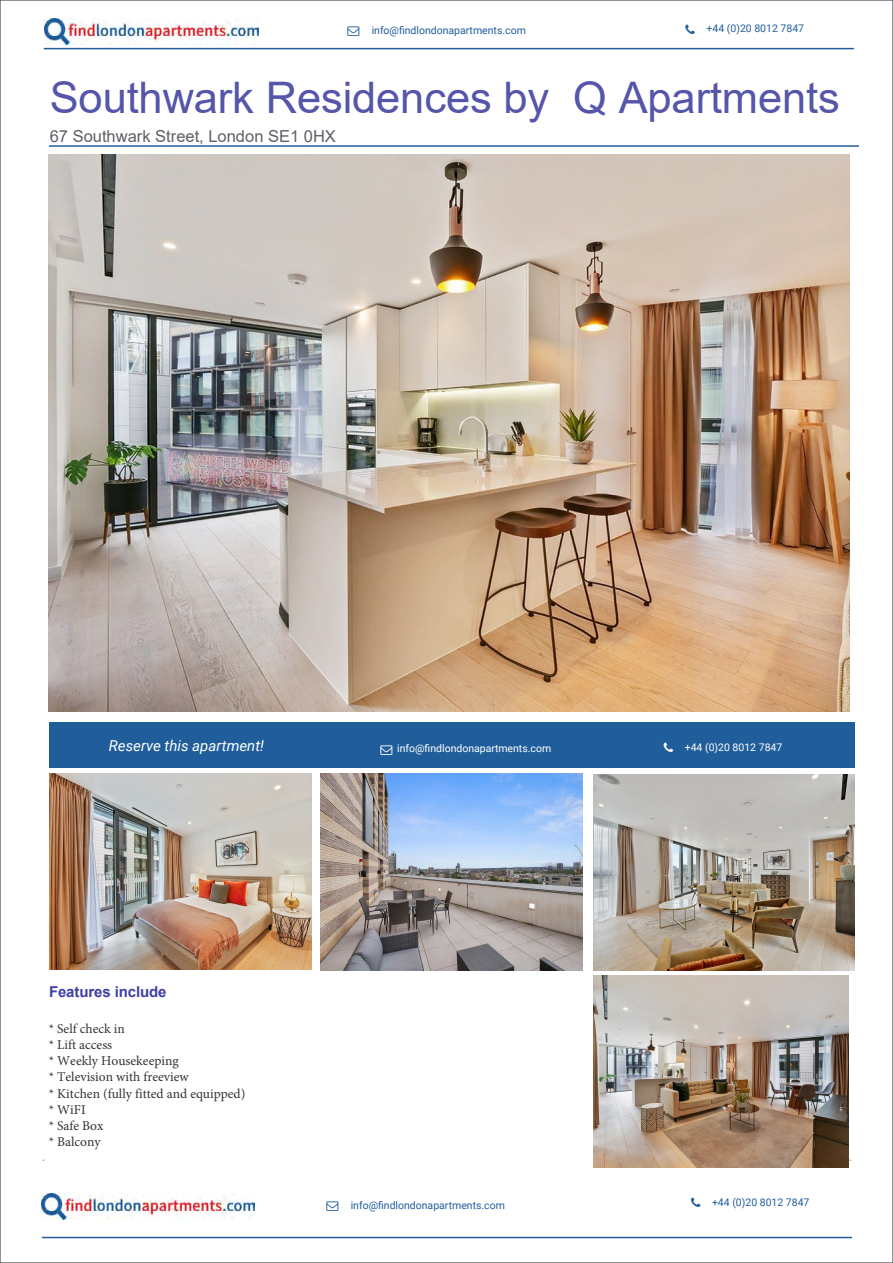
<style>
.page{position:relative;width:893px;height:1263px;background:#fff}
.page>*{position:absolute;margin:0;border:0;box-sizing:border-box;transform-origin:0 0}
.t1{font:43.5px "Arial";letter-spacing:-.005em;color:#55a}
.t2{font:16.5px "Arial";color:#5d6067}
.t3{font:italic 15px "Roboto";color:#fff}
.t4{font:700 15px "Arial";letter-spacing:-.005em;color:#4040aa}
.t5{font:13.5px/16.2px "Minion Pro";color:#333}
.t6{font:10.5px "Roboto";color:#205e9b}
.t7{font:10.5px "Roboto";color:#fff}
</style>
<div class="page">
<img style="left:45px;top:19px;width:213px;height:25px">
<hr style="left:49px;top:145px;width:810px;height:2px;background:#205e9b">
<hr style="left:44px;top:48px;width:810px;height:1px;background:#205e9b">
<div style="left:49px;top:722px;width:805px;height:45px;background:#205e9b"></div>
<img style="left:41px;top:1193px;width:214px;height:26px">
<hr style="left:42px;top:1237px;width:810px;height:1px;background:#205e9b">
<img style="left:48px;top:154px;width:801px;height:557px">
<img style="left:49px;top:773px;width:262px;height:197px">
<img style="left:593px;top:774px;width:261px;height:196px">
<img style="left:321px;top:774px;width:262px;height:196px">
<img style="left:593px;top:976px;width:255px;height:191px">
<p class="t6" style="left:372px;top:24px;width:156px">info@findlondonapartments.com</p>
<p class="t6" style="left:707px;top:22px;width:99px">+44 (0)20 8012 7847</p>
<p class="t1" style="left:50px;top:68px;width:791px">Southwark Residences by Q Apartments</p>
<p class="t2" style="left:50px;top:125px;width:288px">67 Southwark Street, London SE1 0HX</p>
<p class="t3" style="left:109px;top:737px;width:157px">Reserve this apartment!</p>
<p class="t7" style="left:397px;top:742px;width:155px">info@findlondonapartments.com</p>
<p class="t4" style="left:49px;top:981px;width:119px">Features include</p>
<p class="t5" style="left:49px;top:1020px;width:198px">* Self check in<br>* Lift access<br>* Weekly Housekeeping<br>* Television with freeview<br>* Kitchen (fully fitted and equipped) * WiFI<br>* Safe Box<br>* Balcony</p>
<p class="t7" style="left:685px;top:741px;width:99px">+44 (0)20 8012 7847</p>
<p class="t6" style="left:351px;top:1199px;width:156px">info@findlondonapartments.com</p>
<p class="t6" style="left:712px;top:1196px;width:99px">+44 (0)20 8012 7847</p>
</div>
